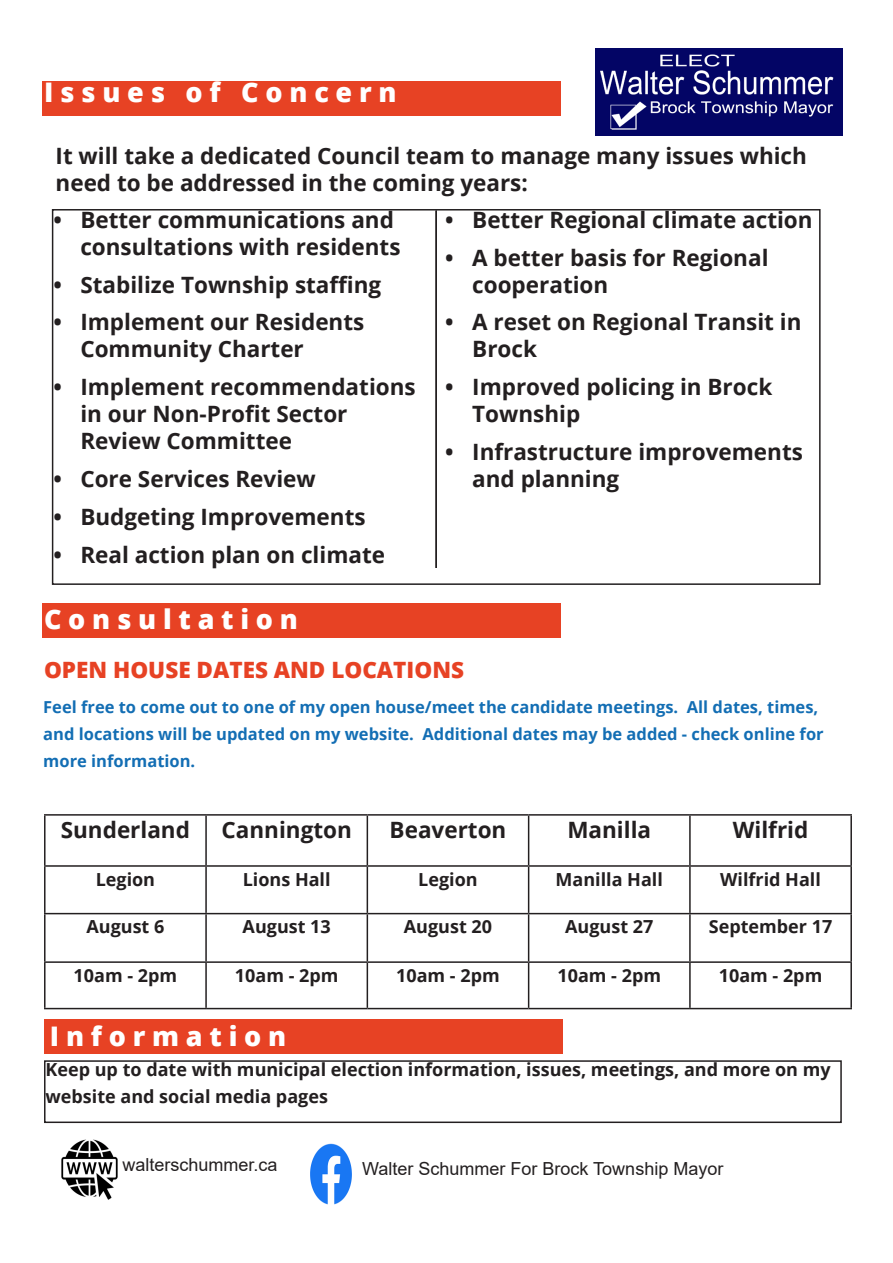
<style>
.page{position:relative;width:893px;height:1263px;background:#fff}
.page>*{position:absolute;margin:0;border:0;box-sizing:border-box;transform-origin:0 0}
.O_E_45_50_250{font:800 27px "Open Sans";letter-spacing:.25em;color:#fff}
.O_B_15_18{font:700 22.5px/27px "Open Sans";color:#231f20}
.O_E_15{font:800 22.5px "Open Sans";color:#e74224}
.O_B_15_18-2{font:700 18px/27px "Open Sans";color:#231f20}
.t1{font:18px "Arial";color:#231f20}
.O_B_15_18-3{font:700 16.5px/27px "Open Sans";color:#136eb4}
</style>
<div class="page">
<img style="left:595px;top:49px;width:247px;height:87px">
<div style="left:43px;top:603px;width:518px;height:34px;background:#e74224"></div>
<hr style="left:44px;top:814px;width:162px;height:2px;background:#231f20">
<hr style="left:44px;top:816px;width:2px;height:49px;background:#231f20">
<hr style="left:206px;top:814px;width:161px;height:2px;background:#231f20">
<hr style="left:205px;top:816px;width:2px;height:49px;background:#231f20">
<hr style="left:367px;top:814px;width:162px;height:2px;background:#231f20">
<hr style="left:367px;top:816px;width:1px;height:49px;background:#231f20">
<hr style="left:529px;top:814px;width:161px;height:2px;background:#231f20">
<hr style="left:528px;top:816px;width:1px;height:49px;background:#231f20">
<hr style="left:690px;top:814px;width:162px;height:2px;background:#231f20">
<hr style="left:689px;top:816px;width:2px;height:49px;background:#231f20">
<hr style="left:850px;top:816px;width:2px;height:49px;background:#231f20">
<hr style="left:44px;top:865px;width:162px;height:2px;background:#231f20">
<hr style="left:44px;top:867px;width:2px;height:46px;background:#231f20">
<hr style="left:206px;top:865px;width:161px;height:2px;background:#231f20">
<hr style="left:205px;top:867px;width:2px;height:46px;background:#231f20">
<hr style="left:367px;top:865px;width:162px;height:2px;background:#231f20">
<hr style="left:367px;top:867px;width:1px;height:46px;background:#231f20">
<hr style="left:529px;top:865px;width:161px;height:2px;background:#231f20">
<hr style="left:528px;top:867px;width:1px;height:46px;background:#231f20">
<hr style="left:690px;top:865px;width:162px;height:2px;background:#231f20">
<hr style="left:689px;top:867px;width:2px;height:46px;background:#231f20">
<hr style="left:850px;top:867px;width:2px;height:46px;background:#231f20">
<hr style="left:44px;top:913px;width:162px;height:1px;background:#231f20">
<hr style="left:44px;top:914px;width:2px;height:47px;background:#231f20">
<hr style="left:206px;top:913px;width:161px;height:1px;background:#231f20">
<hr style="left:205px;top:914px;width:2px;height:47px;background:#231f20">
<hr style="left:367px;top:913px;width:162px;height:1px;background:#231f20">
<hr style="left:367px;top:914px;width:1px;height:47px;background:#231f20">
<hr style="left:529px;top:913px;width:161px;height:1px;background:#231f20">
<hr style="left:528px;top:914px;width:1px;height:47px;background:#231f20">
<hr style="left:690px;top:913px;width:162px;height:1px;background:#231f20">
<hr style="left:689px;top:914px;width:2px;height:47px;background:#231f20">
<hr style="left:850px;top:914px;width:2px;height:47px;background:#231f20">
<hr style="left:44px;top:961px;width:162px;height:2px;background:#231f20">
<hr style="left:44px;top:963px;width:2px;height:45px;background:#231f20">
<hr style="left:206px;top:961px;width:161px;height:2px;background:#231f20">
<hr style="left:205px;top:963px;width:2px;height:45px;background:#231f20">
<hr style="left:367px;top:961px;width:162px;height:2px;background:#231f20">
<hr style="left:367px;top:963px;width:1px;height:45px;background:#231f20">
<hr style="left:529px;top:961px;width:161px;height:2px;background:#231f20">
<hr style="left:528px;top:963px;width:1px;height:45px;background:#231f20">
<hr style="left:690px;top:961px;width:162px;height:2px;background:#231f20">
<hr style="left:689px;top:963px;width:2px;height:45px;background:#231f20">
<hr style="left:850px;top:963px;width:2px;height:45px;background:#231f20">
<hr style="left:44px;top:1008px;width:162px;height:1px;background:#231f20">
<hr style="left:206px;top:1008px;width:161px;height:1px;background:#231f20">
<hr style="left:367px;top:1008px;width:162px;height:1px;background:#231f20">
<hr style="left:529px;top:1008px;width:161px;height:1px;background:#231f20">
<hr style="left:690px;top:1008px;width:162px;height:1px;background:#231f20">
<div style="left:44px;top:1060px;width:798px;height:63px;border:2px solid #231f20"></div>
<div style="left:44px;top:1019px;width:519px;height:35px;background:#e74224"></div>
<div style="left:43px;top:81px;width:518px;height:35px;background:#e74224"></div>
<img style="left:61px;top:1139px;width:57px;height:61px">
<img style="left:310px;top:1143px;width:42px;height:62px">
<hr style="left:435px;top:210px;width:2px;height:358px;background:#231f20">
<div style="left:52px;top:209px;width:769px;height:376px;border:2px solid #231f20"></div>
<p class="O_E_45_50_250" style="left:44px;top:71px;width:354px">Issues of Concern</p>
<p class="O_B_15_18" style="left:56px;top:141px;width:753px">It will take a dedicated Council team to manage many issues which need to be addressed in the coming years:</p>
<p class="O_B_15_18" style="left:53px;top:205px;width:349px;text-align:right">• Better communications and consultations with residents</p>
<p class="O_B_15_18" style="left:53px;top:270px;width:329px">• Stabilize Township staffing</p>
<p class="O_B_15_18" style="left:80px;top:308px;width:285px;text-indent:-27px">• Implement our Residents<br>Community Charter</p>
<p class="O_B_15_18" style="left:80px;top:373px;width:337px;text-indent:-27px">• Implement recommendations in our Non-Profit Sector<br>Review Committee</p>
<p class="O_B_15_18" style="left:53px;top:465px;width:264px">• Core Services Review</p>
<p class="O_B_15_18" style="left:53px;top:502px;width:314px">• Budgeting Improvements</p>
<p class="O_B_15_18" style="left:53px;top:540px;width:333px">• Real action plan on climate</p>
<p class="O_B_15_18" style="left:445px;top:205px;width:369px">• Better Regional climate action</p>
<p class="O_B_15_18" style="left:472px;top:243px;width:298px;text-indent:-27px">• A better basis for Regional cooperation</p>
<p class="O_B_15_18" style="left:472px;top:308px;width:331px;text-indent:-27px">• A reset on Regional Transit in<br>Brock</p>
<p class="O_B_15_18" style="left:472px;top:373px;width:302px;text-indent:-27px">• Improved policing in Brock<br>Township</p>
<p class="O_B_15_18" style="left:472px;top:438px;width:332px;text-indent:-27px">• Infrastructure improvements and planning</p>
<p class="O_E_45_50_250" style="left:44px;top:599px;width:255px">Consultation</p>
<p class="O_E_15" style="left:44px;top:653px;width:422px">OPEN HOUSE DATES AND LOCATIONS</p>
<p class="O_B_15_18-3" style="left:43px;top:693px;width:782px">Feel free to come out to one of my open house/meet the candidate meetings. All dates, times, and locations will be updated on my website. Additional dates may be added - check online for more information.</p>
<p class="O_B_15_18" style="left:61px;top:816px;width:131px">Sunderland</p>
<p class="O_B_15_18" style="left:222px;top:816px;width:132px">Cannington</p>
<p class="O_B_15_18" style="left:390px;top:816px;width:118px">Beaverton</p>
<p class="O_B_15_18" style="left:567px;top:816px;width:85px">Manilla</p>
<p class="O_B_15_18" style="left:733px;top:816px;width:77px">Wilfrid</p>
<p class="O_B_15_18-2" style="left:96px;top:865px;width:61px">Legion</p>
<p class="O_B_15_18-2" style="left:243px;top:865px;width:89px">Lions Hall</p>
<p class="O_B_15_18-2" style="left:418px;top:865px;width:61px">Legion</p>
<p class="O_B_15_18-2" style="left:556px;top:865px;width:109px">Manilla Hall</p>
<p class="O_B_15_18-2" style="left:720px;top:865px;width:102px">Wilfrid Hall</p>
<p class="O_B_15_18-2" style="left:86px;top:913px;width:79px">August 6</p>
<p class="O_B_15_18-2" style="left:243px;top:913px;width:90px">August 13</p>
<p class="O_B_15_18-2" style="left:404px;top:913px;width:90px">August 20</p>
<p class="O_B_15_18-2" style="left:565px;top:913px;width:90px">August 27</p>
<p class="O_B_15_18-2" style="left:709px;top:913px;width:125px">September 17</p>
<p class="O_B_15_18-2" style="left:74px;top:961px;width:105px">10am - 2pm</p>
<p class="O_B_15_18-2" style="left:235px;top:961px;width:105px">10am - 2pm</p>
<p class="O_B_15_18-2" style="left:396px;top:961px;width:105px">10am - 2pm</p>
<p class="O_B_15_18-2" style="left:557px;top:961px;width:105px">10am - 2pm</p>
<p class="O_B_15_18-2" style="left:719px;top:961px;width:105px">10am - 2pm</p>
<p class="O_E_45_50_250" style="left:50px;top:1016px;width:238px">Information</p>
<p class="O_B_15_18-2" style="left:46px;top:1055px;width:787px">Keep up to date with municipal election information, issues, meetings, and more on my website and social media pages</p>
<p class="t1" style="left:122px;top:1153px;width:157px">walterschummer.ca</p>
<p class="t1" style="left:362px;top:1156px;width:363px">Walter Schummer For Brock Township Mayor</p>
</div>
